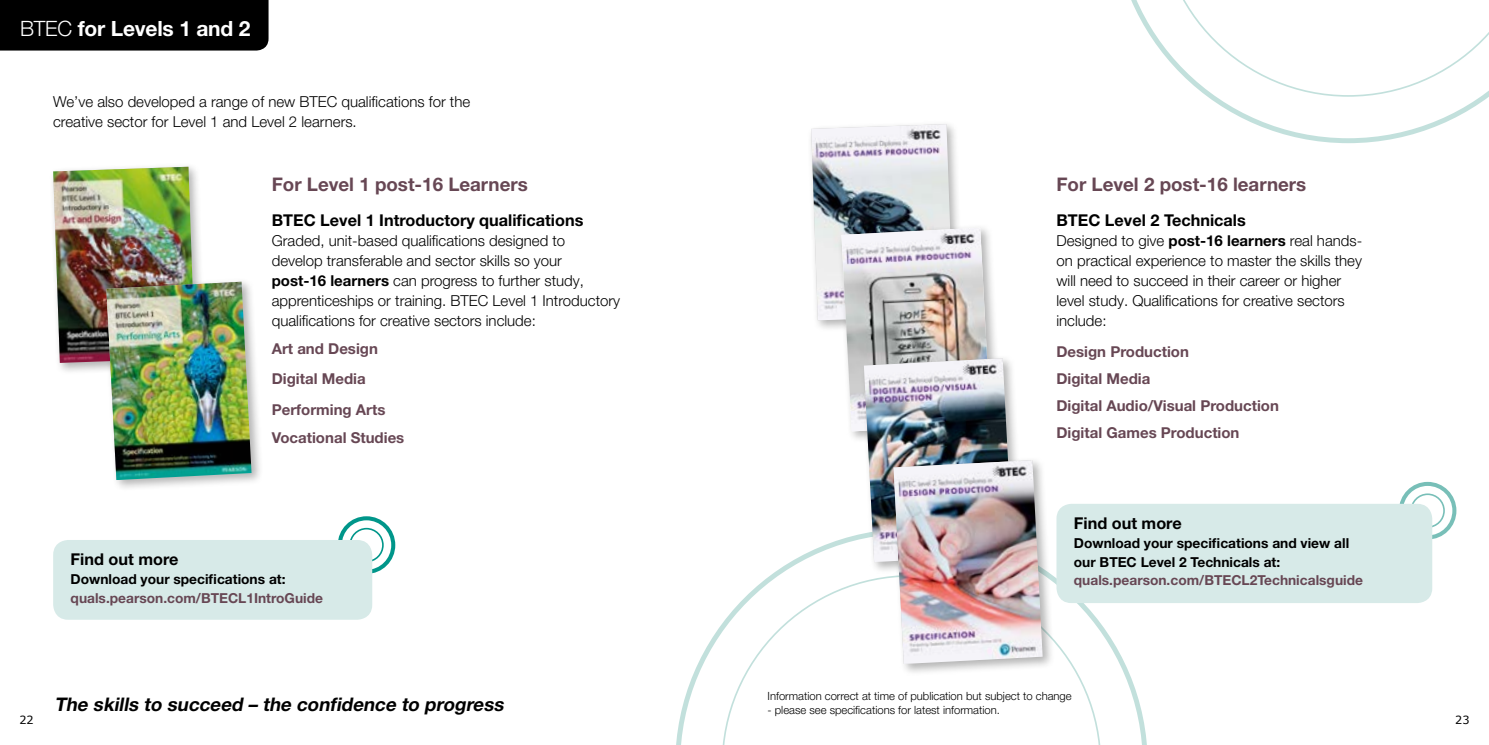
<style>
.page{position:relative;width:1489px;height:745px;background:#fff}
.page>*{position:absolute;margin:0;border:0;box-sizing:border-box;transform-origin:0 0}
.t1{font:700 21px "Helvetica Neue LT Std";letter-spacing:-.01em;color:#fff}
.t2{font:700 18.75px "Helvetica Neue LT Std";color:#674754}
.t3{font:italic 700 18.75px "Helvetica Neue LT Std";color:#000}
.t4{font:700 16.25px "Helvetica Neue LT Std";color:#000}
.t5{font:300 15px/20px "Helvetica Neue LT Pro";color:#000}
.t6{font:700 15px/27.1px "Helvetica Neue LT Std";color:#674754}
.t7{font:700 13.75px/18.8px "Helvetica Neue LT Std";color:#000}
.t8{font:700 13.75px "Helvetica Neue LT Std";color:#674754}
.t9{font:300 11.25px "Helvetica Neue LT Pro";color:#000}
.t10{font:11.25px "Verdana";color:#000}
.s1{font-family:"Helvetica Neue LT Pro";font-weight:300}
.s2{font-family:"Helvetica Neue LT Std";font-weight:700}
</style>
<div class="page">
<svg style="left:676px;top:551px;width:471px;height:193px"></svg>
<svg style="left:721px;top:574px;width:380px;height:170px"></svg>
<svg style="left:1131px;top:0;width:357px;height:143px"></svg>
<svg style="left:1158px;top:0;width:330px;height:97px"></svg>
<div style="left:0;top:0;width:268px;height:50px;background:#000"></div>
<div style="left:338px;top:516px;width:57px;height:57px;border:4px solid #00968a;border-radius:50%"></div>
<div style="left:349px;top:527px;width:35px;height:35px;border:2px solid #00968a;border-radius:50%"></div>
<div style="left:53px;top:539px;width:319px;height:80px;background:#d7eae8;border-radius:15px"></div>
<div style="left:1398px;top:481px;width:58px;height:58px;border:4px solid #78bfb8;border-radius:50%"></div>
<div style="left:1410px;top:493px;width:34px;height:34px;border:2px solid #78bfb8;border-radius:50%"></div>
<div style="left:1056px;top:503px;width:375px;height:99px;background:#d7eae8;border-radius:15px"></div>
<div style="left:103px;top:278px;width:160px;height:214px;background:#000;opacity:.3"></div>
<img style="left:53px;top:167px;width:198px;height:313px">
<img style="left:106px;top:281px;width:145px;height:199px">
<div style="left:889px;top:456px;width:165px;height:219px;background:#000;opacity:.3"></div>
<img style="left:811px;top:124px;width:231px;height:539px">
<img style="left:893px;top:460px;width:149px;height:203px">
<h1 class="t1" style="left:20px;top:15px;width:232px"><span class="s1">BTEC</span> for Levels 1 and 2</h1>
<p class="t5" style="left:53px;top:91px;width:418px">We’ve also developed a range of new BTEC qualifications for the creative sector for Level 1 and Level 2 learners.</p>
<p class="t2" style="left:272px;top:172px;width:257px">For Level 1 post-16 Learners</p>
<p class="t4" style="left:272px;top:210px;width:313px">BTEC Level 1 Introductory qualifications</p>
<p class="t5" style="left:272px;top:230px;width:350px">Graded, unit-based qualifications designed to<br>develop transferable and sector skills so your <span class="s2">post-16 learners</span> can progress to further study, apprenticeships or training. BTEC Level 1 Introductory qualifications for creative sectors include:</p>
<p class="t6" style="left:272px;top:332px;width:115px;line-height:30.6px">Art and Design<br>Digital Media<br>Performing Arts</p>
<p class="t6" style="left:272px;top:423px;width:134px">Vocational Studies</p>
<p class="t4" style="left:71px;top:549px;width:109px">Find out more</p>
<p class="t7" style="left:71px;top:569px;width:216px">Download your specifications at:</p>
<p class="t8" style="left:71px;top:589px;width:254px">quals.pearson.com/BTECL1IntroGuide</p>
<p class="t2" style="left:1056px;top:172px;width:251px">For Level 2 post-16 learners</p>
<p class="t4" style="left:1056px;top:210px;width:191px">BTEC Level 2 Technicals</p>
<p class="t5" style="left:1056px;top:230px;width:307px">Designed to give <span class="s2">post-16 learners</span> real hands&shy;on practical experience to master the skills they will need to succeed in their career or higher level study. Qualifications for creative sectors include:</p>
<p class="t6" style="left:1056px;top:337px;width:224px">Design Production<br>Digital Media<br>Digital Audio/Visual Production<br>Digital Games Production</p>
<p class="t4" style="left:1073px;top:513px;width:109px">Find out more</p>
<p class="t7" style="left:1073px;top:533px;width:277px">Download your specifications and view all our BTEC Level 2 Technicals at:</p>
<p class="t8" style="left:1073px;top:571px;width:290px">quals.pearson.com/BTECL2Technicalsguide</p>
<p class="t9" style="left:767px;top:688px;width:306px">Information correct at time of publication but subject to change</p>
<p class="t9" style="left:767px;top:702px;width:234px">- please see specifications for latest information.</p>
<p class="t3" style="left:54px;top:692px;width:454px">The skills to succeed – the confidence to progress</p>
<p class="t10" style="left:19px;top:711px;width:16px">22</p>
<p class="t10" style="left:1454px;top:711px;width:16px">23</p>
</div>
